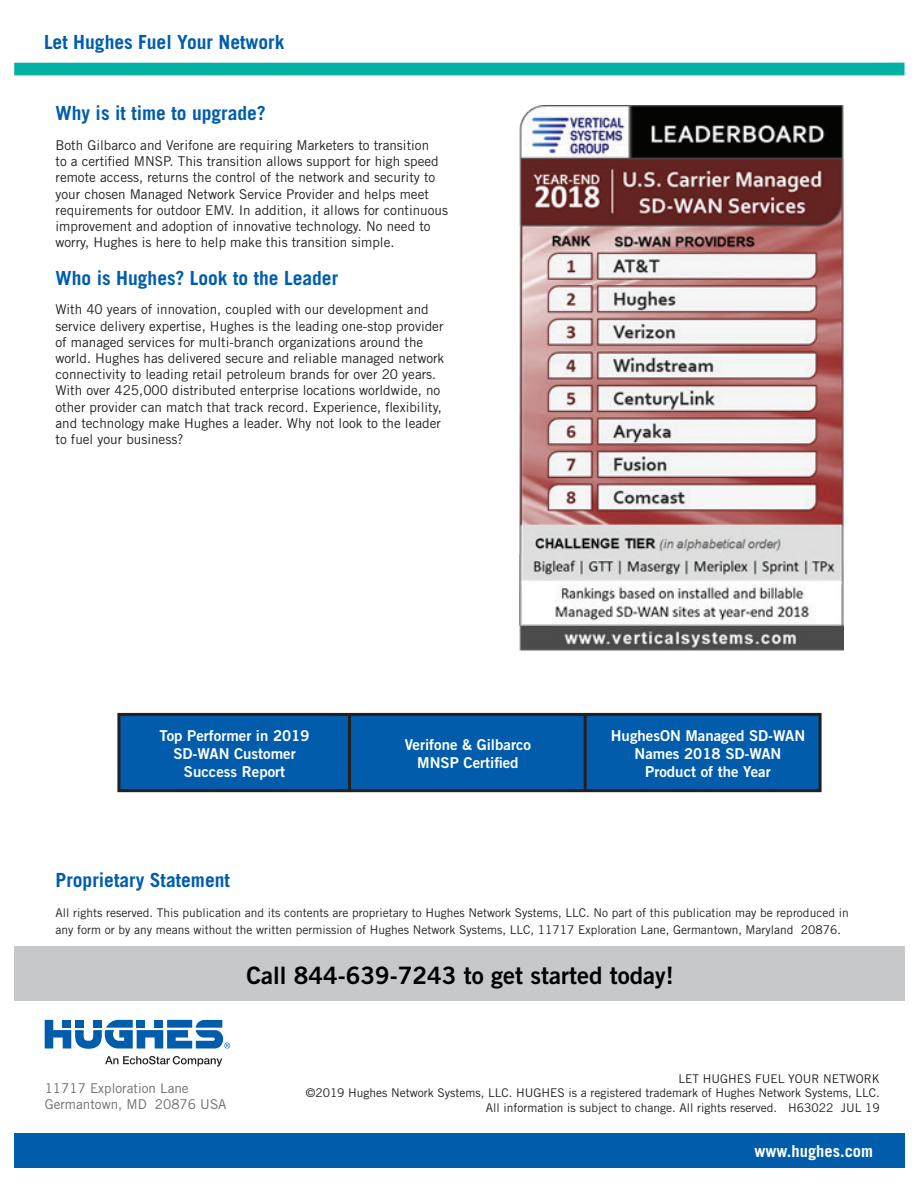
<style>
.page{position:relative;width:918px;height:1188px;background:#fff}
.page>*{position:absolute;margin:0;border:0;box-sizing:border-box;transform-origin:0 0}
.t1{font:24px "Trade Gothic Bold Two";color:#000}
.t2{font:700 19.5px "Trade Gothic";color:#015dac}
.t3{font:700 16.5px "Trade Gothic";color:#fff}
.t4{font:15px/18px "Trade Gothic Bold Two";color:#fff;text-align:center}
.t5{font:13.5px/16.2px "Trade Gothic";color:#231f20}
.t6{font:13.5px/16.2px "Trade Gothic";color:#6c6d70}
.t7{font:12px/14.4px "Trade Gothic";color:#231f20}
</style>
<div class="page">
<div style="left:14px;top:1133px;width:891px;height:35px;background:#015dac"></div>
<div style="left:14px;top:63px;width:890px;height:12px;background:#00b0a0"></div>
<svg style="left:45px;top:1020px;width:185px;height:29px"></svg>
<svg style="left:105px;top:1056px;width:117px;height:11px"></svg>
<div style="left:14px;top:946px;width:891px;height:54px;background:#c7c8ca"></div>
<div style="left:119px;top:714px;width:701px;height:77px;background:#015dac"></div>
<div style="left:117px;top:713px;width:705px;height:79px;border:3px solid #231f20"></div>
<hr style="left:348px;top:714px;width:3px;height:77px;background:#231f20">
<hr style="left:584px;top:714px;width:3px;height:78px;background:#231f20">
<img style="left:519px;top:105px;width:325px;height:546px">
<h2 class="t2" style="left:44px;top:30px;width:242px">Let Hughes Fuel Your Network</h2>
<h2 class="t2" style="left:56px;top:101px;width:212px">Why is it time to upgrade?</h2>
<p class="t5" style="left:56px;top:137px;width:394px">Both Gilbarco and Verifone are requiring Marketers to transition<br>to a certified MNSP. This transition allows support for high speed remote access, returns the control of the network and security to your chosen Managed Network Service Provider and helps meet requirements for outdoor EMV. In addition, it allows for continuous improvement and adoption of innovative technology. No need to worry, Hughes is here to help make this transition simple.</p>
<h2 class="t2" style="left:56px;top:266px;width:284px">Who is Hughes? Look to the Leader</h2>
<p class="t5" style="left:56px;top:301px;width:390px">With 40 years of innovation, coupled with our development and service delivery expertise, Hughes is the leading one-stop provider of managed services for multi-branch organizations around the world. Hughes has delivered secure and reliable managed network connectivity to leading retail petroleum brands for over 20 years.<br>With over 425,000 distributed enterprise locations worldwide, no other provider can match that track record. Experience, flexibility, and technology make Hughes a leader. Why not look to the leader to fuel your business?</p>
<p class="t4" style="left:160px;top:726px;width:152px">Top Performer in 2019<br>SD-WAN Customer<br>Success Report</p>
<p class="t4" style="left:405px;top:735px;width:128px">Verifone &amp; Gilbarco<br>MNSP Certified</p>
<p class="t4" style="left:611px;top:726px;width:196px">HughesON Managed SD-WAN<br>Names 2018 SD-WAN<br>Product of the Year</p>
<h2 class="t2" style="left:56px;top:868px;width:176px">Proprietary Statement</h2>
<p class="t7" style="left:56px;top:904px;width:795px;line-height:16.5px">All rights reserved. This publication and its contents are proprietary to Hughes Network Systems, LLC. No part of this publication may be reproduced in any form or by any means without the written permission of Hughes Network Systems, LLC, 11717 Exploration Lane, Germantown, Maryland 20876.</p>
<h1 class="t1" style="left:247px;top:961px;width:429px">Call 844-639-7243 to get started today!</h1>
<p class="t6" style="left:45px;top:1080px;width:183px">11717 Exploration Lane<br>Germantown, MD 20876 USA</p>
<p class="t7" style="left:306px;top:1071px;width:576px;text-align:right">LET HUGHES FUEL YOUR NETWORK<br>©2019 Hughes Network Systems, LLC. HUGHES is a registered trademark of Hughes Network Systems, LLC.<br>All information is subject to change. All rights reserved. H63022 JUL 19</p>
<p class="t3" style="left:755px;top:1141px;width:120px">www.hughes.com</p>
</div>
